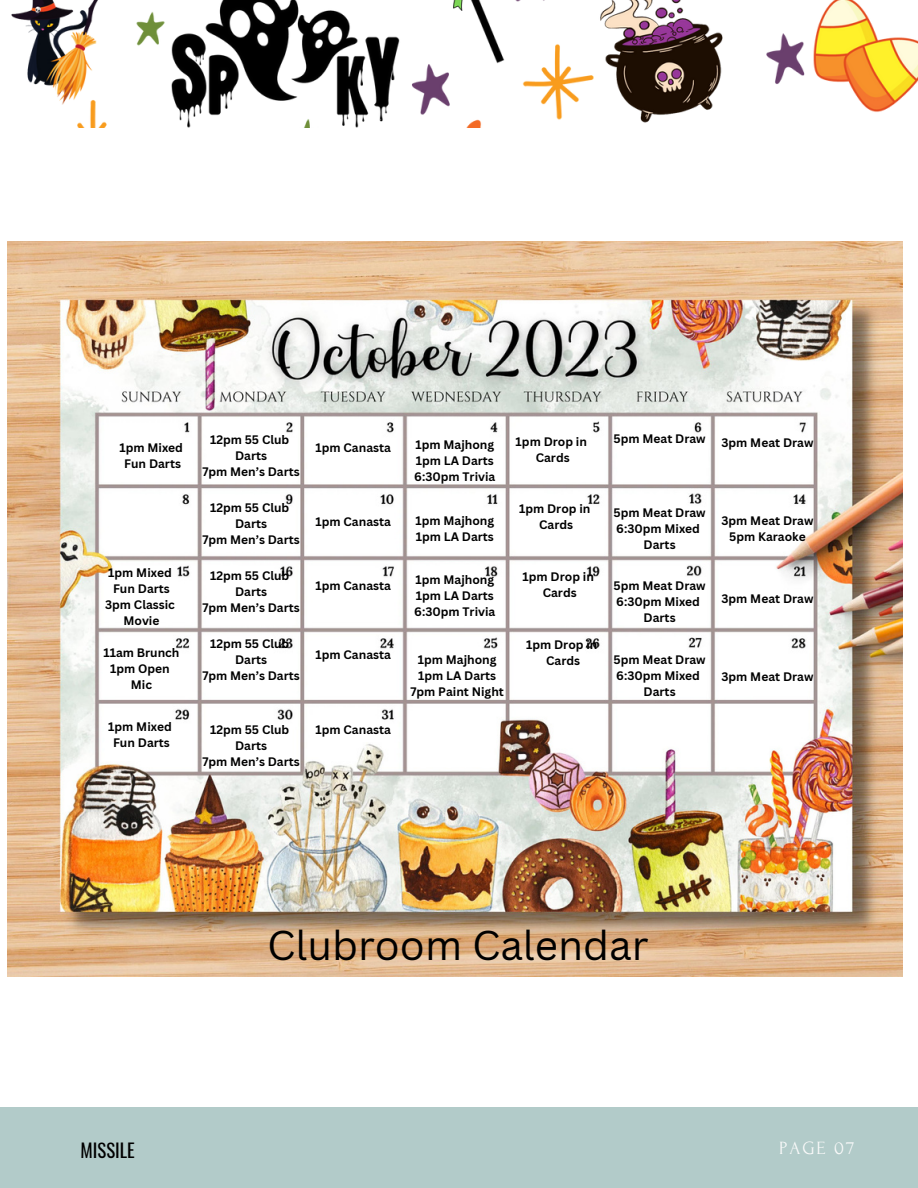
<style>
.page{position:relative;width:918px;height:1188px;background:#fff}
.page>*{position:absolute;margin:0;border:0;box-sizing:border-box;transform-origin:0 0}
.t1{font:40.5px "Canva Sans";color:#000}
.t2{font:18.75px "Oswald";color:#000}
.t3{font:18.6px "Forum";letter-spacing:.1em;color:#fafafa}
.t4{font:700 12px "Canva Sans";color:#000}
</style>
<div class="page">
<div style="left:0;top:1107px;width:918px;height:81px;background:#b2cbc9"></div>
<img style="left:11px;top:0;width:907px;height:127px">
<img style="left:8px;top:242px;width:894px;height:735px">
<p class="t4" style="left:119px;top:439px;width:65px">1pm Mixed</p>
<p class="t4" style="left:124px;top:455px;width:58px">Fun Darts</p>
<p class="t4" style="left:108px;top:564px;width:65px">1pm Mixed</p>
<p class="t4" style="left:113px;top:580px;width:58px">Fun Darts</p>
<p class="t4" style="left:105px;top:596px;width:71px">3pm Classic</p>
<p class="t4" style="left:123px;top:612px;width:38px">Movie</p>
<p class="t4" style="left:103px;top:644px;width:78px">11am Brunch</p>
<p class="t4" style="left:110px;top:660px;width:61px">1pm Open</p>
<p class="t4" style="left:131px;top:676px;width:23px">Mic</p>
<p class="t4" style="left:614px;top:430px;width:94px">5pm Meat Draw</p>
<p class="t4" style="left:210px;top:431px;width:81px">12pm 55 Club</p>
<p class="t4" style="left:722px;top:434px;width:93px">3pm Meat Draw</p>
<p class="t4" style="left:235px;top:447px;width:33px">Darts</p>
<p class="t4" style="left:202px;top:463px;width:99px">7pm Men’s Darts</p>
<p class="t4" style="left:516px;top:433px;width:73px">1pm Drop in</p>
<p class="t4" style="left:536px;top:449px;width:35px">Cards</p>
<p class="t4" style="left:316px;top:439px;width:77px">1pm Canasta</p>
<p class="t4" style="left:416px;top:436px;width:80px">1pm Majhong</p>
<p class="t4" style="left:416px;top:452px;width:80px">1pm LA Darts</p>
<p class="t4" style="left:414px;top:468px;width:83px">6:30pm Trivia</p>
<p class="t4" style="left:415px;top:512px;width:80px">1pm Majhong</p>
<p class="t4" style="left:416px;top:528px;width:80px">1pm LA Darts</p>
<p class="t4" style="left:210px;top:499px;width:81px">12pm 55 Club</p>
<p class="t4" style="left:235px;top:515px;width:33px">Darts</p>
<p class="t4" style="left:202px;top:531px;width:99px">7pm Men’s Darts</p>
<p class="t4" style="left:210px;top:567px;width:81px">12pm 55 Club</p>
<p class="t4" style="left:235px;top:583px;width:33px">Darts</p>
<p class="t4" style="left:202px;top:599px;width:99px">7pm Men’s Darts</p>
<p class="t4" style="left:210px;top:635px;width:81px">12pm 55 Club</p>
<p class="t4" style="left:235px;top:651px;width:33px">Darts</p>
<p class="t4" style="left:202px;top:667px;width:99px">7pm Men’s Darts</p>
<p class="t4" style="left:519px;top:501px;width:73px">1pm Drop in</p>
<p class="t4" style="left:539px;top:517px;width:35px">Cards</p>
<p class="t4" style="left:614px;top:504px;width:94px">5pm Meat Draw</p>
<p class="t4" style="left:616px;top:520px;width:85px">6:30pm Mixed</p>
<p class="t4" style="left:644px;top:536px;width:33px">Darts</p>
<p class="t4" style="left:614px;top:578px;width:94px">5pm Meat Draw</p>
<p class="t4" style="left:616px;top:594px;width:85px">6:30pm Mixed</p>
<p class="t4" style="left:644px;top:610px;width:33px">Darts</p>
<p class="t4" style="left:614px;top:651px;width:94px">5pm Meat Draw</p>
<p class="t4" style="left:616px;top:667px;width:85px">6:30pm Mixed</p>
<p class="t4" style="left:644px;top:683px;width:33px">Darts</p>
<p class="t4" style="left:722px;top:512px;width:93px">3pm Meat Draw</p>
<p class="t4" style="left:729px;top:528px;width:78px">5pm Karaoke</p>
<p class="t4" style="left:316px;top:513px;width:77px">1pm Canasta</p>
<p class="t4" style="left:523px;top:568px;width:73px">1pm Drop in</p>
<p class="t4" style="left:543px;top:584px;width:35px">Cards</p>
<p class="t4" style="left:416px;top:571px;width:80px">1pm Majhong</p>
<p class="t4" style="left:416px;top:587px;width:80px">1pm LA Darts</p>
<p class="t4" style="left:414px;top:603px;width:83px">6:30pm Trivia</p>
<p class="t4" style="left:418px;top:651px;width:80px">1pm Majhong</p>
<p class="t4" style="left:418px;top:667px;width:80px">1pm LA Darts</p>
<p class="t4" style="left:410px;top:683px;width:95px">7pm Paint Night</p>
<p class="t4" style="left:316px;top:578px;width:77px">1pm Canasta</p>
<p class="t4" style="left:722px;top:590px;width:93px">3pm Meat Draw</p>
<p class="t4" style="left:526px;top:636px;width:73px">1pm Drop in</p>
<p class="t4" style="left:546px;top:652px;width:35px">Cards</p>
<p class="t4" style="left:316px;top:647px;width:77px">1pm Canasta</p>
<p class="t4" style="left:722px;top:668px;width:93px">3pm Meat Draw</p>
<p class="t4" style="left:108px;top:718px;width:65px">1pm Mixed</p>
<p class="t4" style="left:113px;top:734px;width:58px">Fun Darts</p>
<p class="t4" style="left:210px;top:721px;width:81px">12pm 55 Club</p>
<p class="t4" style="left:235px;top:737px;width:33px">Darts</p>
<p class="t4" style="left:202px;top:753px;width:99px">7pm Men’s Darts</p>
<p class="t4" style="left:316px;top:721px;width:77px">1pm Canasta</p>
<p class="t1" style="left:267px;top:916px;width:383px">Clubroom Calendar</p>
<p class="t2" style="left:81px;top:1136px;width:56px">MISSILE</p>
<p class="t3" style="left:779px;top:1138px;width:76px">PAGE 07</p>
</div>
